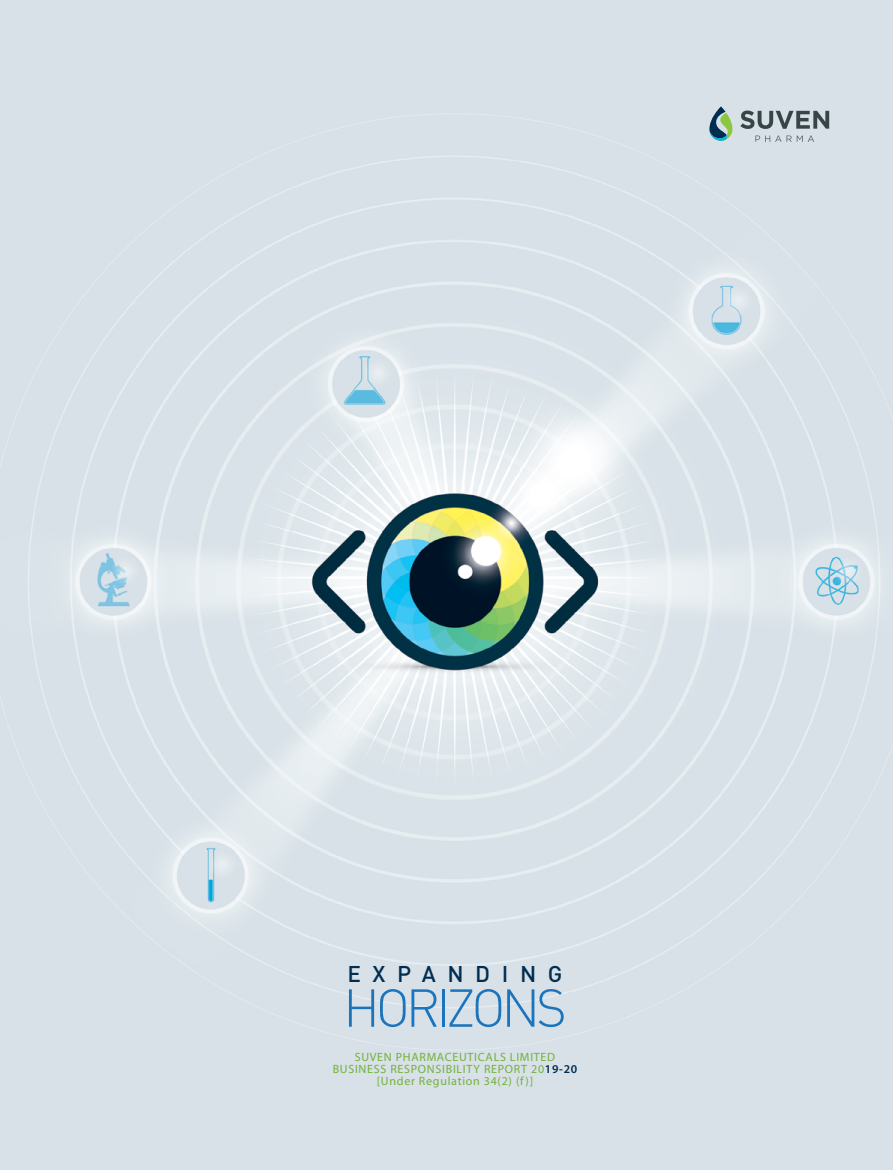
<style>
.page{position:relative;width:893px;height:1170px;background:#fff}
.page>*{position:absolute;margin:0;border:0;box-sizing:border-box;transform-origin:0 0}
.t1{font:300 52.5px "DIN Pro";letter-spacing:-.08em;color:#1c75bc}
.t2{font:500 22.5px "DIN Pro";letter-spacing:.515em;color:#002d52}
.t3{font:12px/12px "Myriad Pro";letter-spacing:.06em;color:#74b13b;text-align:center}
.s1{font-weight:600;color:#002d52}
</style>
<div class="page">
<img style="left:0;top:0;width:893px;height:1169px">
<svg style="left:709px;top:106px;width:23px;height:34px"></svg>
<svg style="left:740px;top:111px;width:89px;height:18px;background:#899598"></svg>
<svg style="left:755px;top:135px;width:59px;height:7px"></svg>
<h2 class="t2" style="left:347px;top:958px;width:217px">EXPANDING</h2>
<h1 class="t1" style="left:343px;top:971px;width:225px">HORIZONS</h1>
<p class="t3" style="left:333px;top:1050px;width:246px">SUVEN PHARMACEUTICALS LIMITED<br>BUSINESS RESPONSIBILITY REPORT 20<span class="s1">19-20 </span>[Under Regulation 34(2) (f)]</p>
</div>
